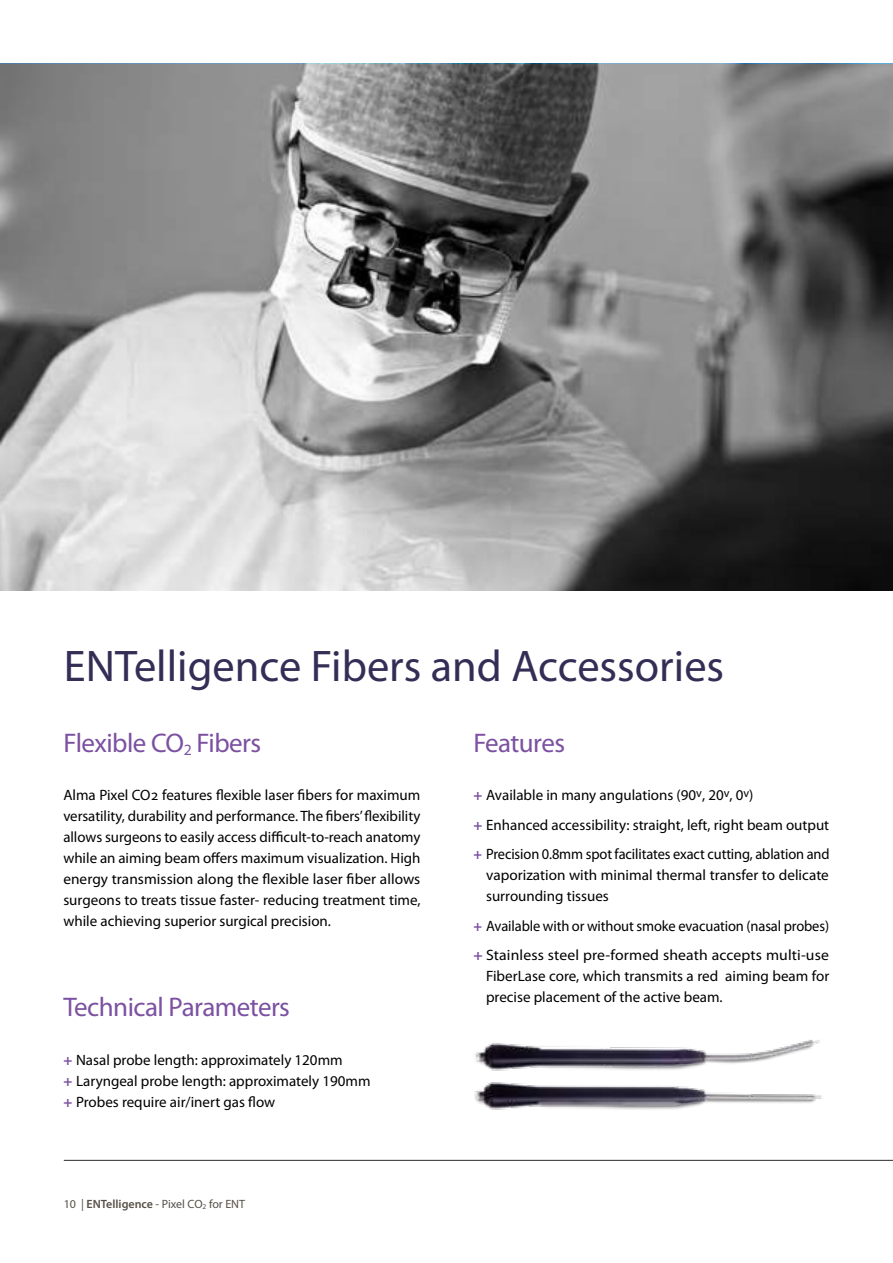
<style>
.page{position:relative;width:893px;height:1263px;background:#fff}
.page>*{position:absolute;margin:0;border:0;box-sizing:border-box;transform-origin:0 0}
.t1{font:44.4px "Myriad Pro";color:#342d56}
.t2{font:27px "Myriad Pro";letter-spacing:-.02em;color:#7c51a1}
.t3{font:15px/21px "Myriad Pro";color:#000}
.t4{font:12px "Myriad Pro";color:#565147}
.s1{font-weight:700;color:#7c51a1}
.s2{font-weight:600}
</style>
<div class="page">
<img style="left:0;top:64px;width:893px;height:526px">
<img style="left:474px;top:1039px;width:348px;height:71px">
<hr style="left:64px;top:1160px;width:829px;height:1px;background:#2b2c30">
<h1 class="t1" style="left:64px;top:648px;width:662px">ENTelligence Fibers and Accessories</h1>
<h2 class="t2" style="left:64px;top:732px;width:199px">Flexible CO<sub>2</sub> Fibers</h2>
<p class="t3" style="left:63px;top:786px;width:359px;text-align:justify">Alma Pixel CO2 features flexible laser fibers for maximum versatility, durability and performance. The fibers’ flexibility allows surgeons to easily access difficult-to-reach anatomy while an aiming beam offers maximum visualization. High energy transmission along the flexible laser fiber allows surgeons to treats tissue faster- reducing treatment time, while achieving superior surgical precision.</p>
<h2 class="t2" style="left:63px;top:996px;width:228px">Technical Parameters</h2>
<p class="t3" style="left:63px;top:1050px;width:309px"><span class="s1">+</span> Nasal probe length: approximately 120mm<br><span class="s1">+</span> Laryngeal probe length: approximately 190mm <span class="s1">+</span> Probes require air/inert gas flow</p>
<p class="t4" style="left:64px;top:1199px;width:183px">10 | <span class="s2">ENTelligence</span> - Pixel CO<sub>2</sub> for ENT</p>
<h2 class="t2" style="left:473px;top:732px;width:93px">Features</h2>
<p class="t3" style="left:473px;top:782px;width:358px;line-height:29.5px"><span class="s1">+</span> Available in many angulations (90<sup>v</sup>, 20<sup>v</sup>, 0<sup>v</sup>)<br><span class="s1">+</span> Enhanced accessibility: straight, left, right beam output <span class="s1">+</span> Precision 0.8mm spot facilitates exact cutting, ablation and</p>
<p class="t3" style="left:486px;top:866px;width:344px">vaporization with minimal thermal transfer to delicate surrounding tissues</p>
<p class="t3" style="left:473px;top:912px;width:357px;line-height:29.5px"><span class="s1">+</span> Available with or without smoke evacuation (nasal probes) <span class="s1">+</span> Stainless steel pre-formed sheath accepts multi-use</p>
<p class="t3" style="left:486px;top:967px;width:345px">FiberLase core, which transmits a red aiming beam for precise placement of the active beam.</p>
</div>
